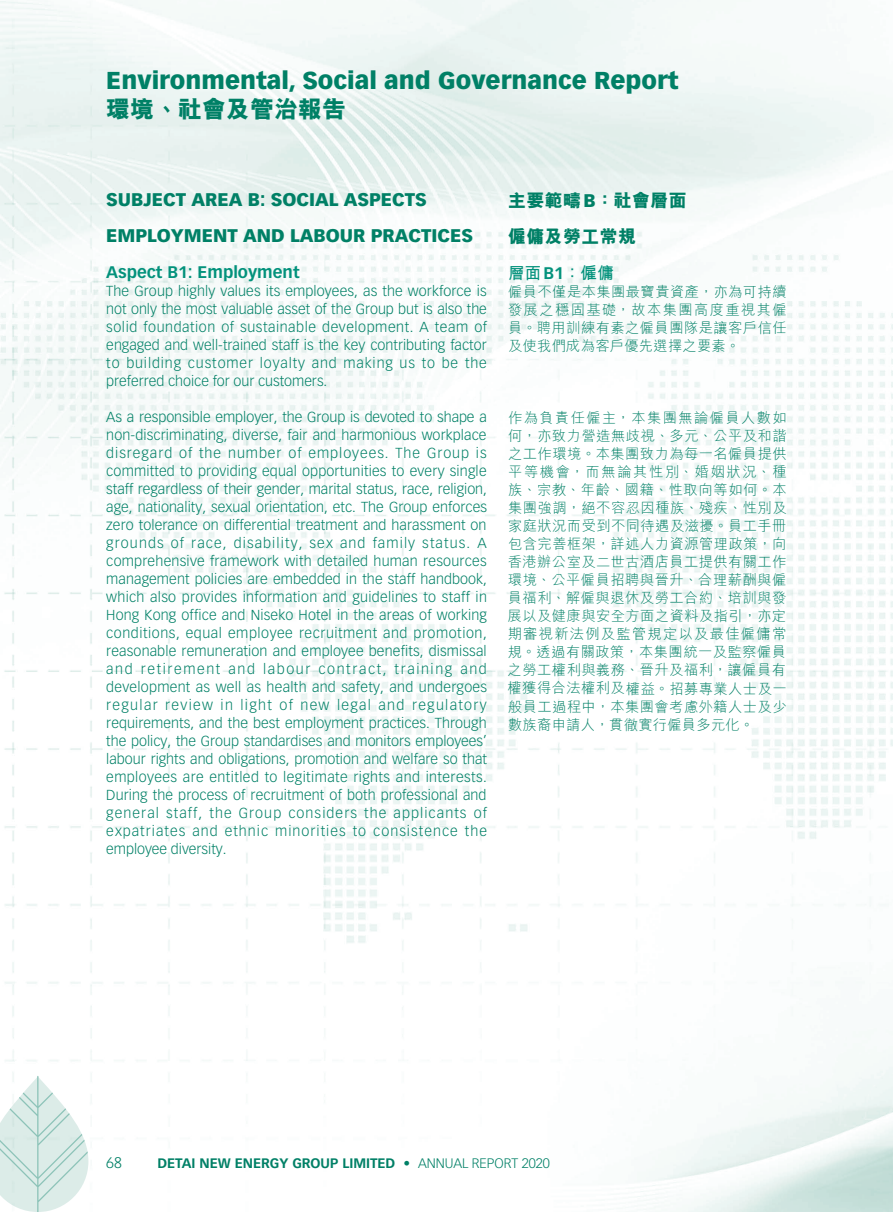
<style>
.page{position:relative;width:893px;height:1212px;background:#fff}
.page>*{position:absolute;margin:0;border:0;box-sizing:border-box;transform-origin:0 0}
.t1{font:900 24px "Vectora LT Std";color:#008066}
.t2{font:800 24px "M Hei HK";color:#008066}
.t3{font:900 18px/36px "Vectora LT Std";color:#008066}
.t4{font:800 18px/36px "M Hei HK";letter-spacing:.02em;color:#008066}
.t5{font:700 16.5px "Vectora LT Std";color:#03927c}
.t6{font:700 16.5px "M Hei HK";color:#03927c}
.t7{font:300 15px "Vectora LT Std";color:#008066}
.t8{font:300 14.25px/18px "Vectora LT Std";letter-spacing:.065em;color:#008066;text-align:justify}
.t9{font:300 14.25px/18px "M Hei HK";letter-spacing:.035em;color:#008066;text-align:justify}
.t10{font:700 13.5px "Vectora LT Std";color:#008066}
.s1{font-family:"Vectora LT Std";font-weight:900}
.s2{font-family:"Vectora LT Std"}
.s3{font-weight:300}
</style>
<div class="page">
<img style="left:0;top:0;width:893px;height:1212px">
<svg style="left:0;top:1076px;width:88px;height:136px"></svg>
<h1 class="t1" style="left:106px;top:66px;width:574px">Environmental, Social and Governance Report</h1>
<h1 class="t2" style="left:106px;top:97px;width:241px">環境、社會及管治報告</h1>
<p class="t3" style="left:106px;top:182px;width:368px">SUBJECT AREA B: SOCIAL ASPECTS<br>EMPLOYMENT AND LABOUR PRACTICES</p>
<p class="t5" style="left:106px;top:262px;width:195px">ASPECT B1: EMPLOYMENT</p>
<p class="t8" style="left:106px;top:282px;width:382px">The Group highly values its employees, as the workforce is not only the most valuable asset of the Group but is also the solid foundation of sustainable development. A team of engaged and well-trained staff is the key contributing factor to building customer loyalty and making us to be the preferred choice for our customers.</p>
<p class="t8" style="left:106px;top:408px;width:382px">As a responsible employer, the Group is devoted to shape a non-discriminating, diverse, fair and harmonious workplace disregard of the number of employees. The Group is committed to providing equal opportunities to every single staff regardless of their gender, marital status, race, religion, age, nationality, sexual orientation, etc. The Group enforces zero tolerance on differential treatment and harassment on grounds of race, disability, sex and family status. A comprehensive framework with detailed human resources management policies are embedded in the staff handbook, which also provides information and guidelines to staff in Hong Kong office and Niseko Hotel in the areas of working conditions, equal employee recruitment and promotion, reasonable remuneration and employee benefits, dismissal and retirement and labour contract, training and development as well as health and safety, and undergoes regular review in light of new legal and regulatory requirements, and the best employment practices. Through the policy, the Group standardises and monitors employees’ labour rights and obligations, promotion and welfare so that employees are entitled to legitimate rights and interests.<br>During the process of recruitment of both professional and general staff, the Group considers the applicants of expatriates and ethnic minorities to consistence the employee diversity.</p>
<p class="t4" style="left:508px;top:182px;width:180px">主要範疇<span class="s1">B</span>：社會層面僱傭及勞工常規</p>
<p class="t6" style="left:508px;top:261px;width:107px">層面<span class="s2">B1</span>：僱傭</p>
<p class="t9" style="left:508px;top:283px;width:280px">僱員不僅是本集團最寶貴資產，亦為可持續發展之穩固基礎，故本集團高度重視其僱員。聘用訓練有素之僱員團隊是讓客戶信任及使我們成為客戶優先選擇之要素。</p>
<p class="t9" style="left:508px;top:409px;width:281px">作為負責任僱主，本集團無論僱員人數如何，亦致力營造無歧視、多元、公平及和諧之工作環境。本集團致力為每一名僱員提供平等機會，而無論其性別、婚姻狀況、種族、宗教、年齡、國籍、性取向等如何。本集團強調，絕不容忍因種族、殘疾、性別及家庭狀況而受到不同待遇及滋擾。員工手冊包含完善框架，詳述人力資源管理政策，向香港辦公室及二世古酒店員工提供有關工作環境、公平僱員招聘與晉升、合理薪酬與僱員福利、解僱與退休及勞工合約、培訓與發展以及健康與安全方面之資料及指引，亦定期審視新法例及監管規定以及最佳僱傭常規。透過有關政策，本集團統一及監察僱員之勞工權利與義務、晉升及福利，讓僱員有權獲得合法權利及權益。招募專業人士及一般員工過程中，本集團會考慮外籍人士及少數族裔申請人，貫徹實行僱員多元化。</p>
<p class="t7" style="left:106px;top:1154px;width:17px">68</p>
<p class="t10" style="left:157px;top:1154px;width:394px">DETAI NEW EN ERGY GROUP LIMITED • <span class="s3">ANNUAL Report 2020</span></p>
</div>
